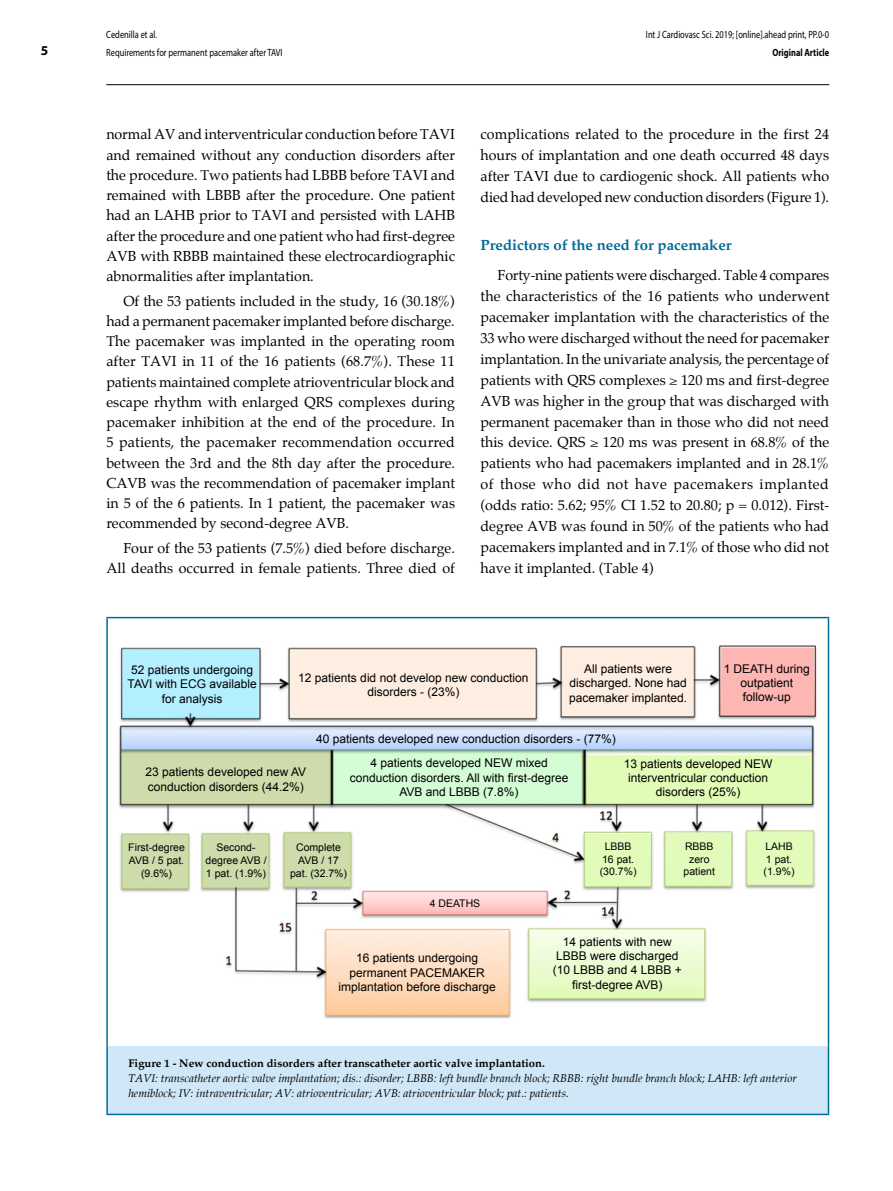
<style>
.page{position:relative;width:893px;height:1191px;background:#fff}
.page>*{position:absolute;margin:0;border:0;box-sizing:border-box;transform-origin:0 0}
.t1{font:700 15px "Palatino";color:#006c95}
.t2{font:14.25px/20.2px "Palatino";color:#000;text-align:justify}
.t3{font:700 13.5px "Myriad Pro";color:#000}
.t4{font:12px/14.4px "Arial";color:#000;text-align:center}
.t5{font:italic 11.25px/15px "Palatino";color:#000}
.t6{font:700 11.25px "Palatino";color:#000}
.t7{font:10.5px/12.6px "Arial";color:#000;text-align:center}
.t8{font:10.5px/18px "Myriad Pro";color:#000;scale:.8 1}
.t9{font:700 10.5px "Myriad Pro";color:#000;scale:.8 1}
</style>
<div class="page">
<hr style="left:106px;top:84px;width:723px;height:1px;background:#000">
<div style="left:107px;top:1046px;width:721px;height:68px;background:#cfe7f6"></div>
<hr style="left:106px;top:1046px;width:2px;height:67px;background:#006c95">
<hr style="left:828px;top:1046px;width:1px;height:67px;background:#006c95">
<hr style="left:106px;top:1113px;width:723px;height:2px;background:#006c95">
<hr style="left:106px;top:617px;width:723px;height:1px;background:#006c95">
<hr style="left:106px;top:618px;width:2px;height:428px;background:#006c95">
<hr style="left:828px;top:618px;width:1px;height:428px;background:#006c95">
<img style="left:119px;top:645px;width:698px;height:373px">
<p class="t3" style="left:41px;top:42px;width:9px">5</p>
<p class="t8" style="left:106px;top:25px;width:222px">Cedenilla et al.<br>Requirements for permanent pacemaker after TAVI</p>
<p class="t8" style="left:646px;top:25px;width:231px">Int J Cardiovasc Sci. 2019; [online].ahead print, PP.0-0</p>
<p class="t9" style="left:772px;top:45px;width:73px">Original Article</p>
<p class="t2" style="left:106px;top:125px;width:350px">normal AV and interventricular conduction before TAVI and remained without any conduction disorders after the procedure. Two patients had LBBB before TAVI and remained with LBBB after the procedure. One patient had an LAHB prior to TAVI and persisted with LAHB after the procedure and one patient who had first-degree AVB with RBBB maintained these electrocardiographic abnormalities after implantation.</p>
<p class="t2" style="left:106px;top:291px;width:350px;text-indent:17px">Of the 53 patients included in the study, 16 (30.18%) had a permanent pacemaker implanted before discharge.<br>The pacemaker was implanted in the operating room after TAVI in 11 of the 16 patients (68.7%). These 11 patients maintained complete atrioventricular block and escape rhythm with enlarged QRS complexes during pacemaker inhibition at the end of the procedure. In 5 patients, the pacemaker recommendation occurred between the 3rd and the 8th day after the procedure.<br>CAVB was the recommendation of pacemaker implant in 5 of the 6 patients. In 1 patient, the pacemaker was recommended by second-degree AVB.</p>
<p class="t2" style="left:106px;top:538px;width:350px;text-align:right">Four of the 53 patients (7.5%) died before discharge.<br>All deaths occurred in female patients. Three died of</p>
<p class="t2" style="left:480px;top:124px;width:350px;line-height:21px">complications related to the procedure in the first 24 hours of implantation and one death occurred 48 days after TAVI due to cardiogenic shock. All patients who died had developed new conduction disorders (Figure 1).</p>
<p class="t1" style="left:481px;top:236px;width:253px">Predictors of the need for pacemaker</p>
<p class="t2" style="left:480px;top:265px;width:350px;line-height:21px;text-indent:17px">Forty-nine patients were discharged. Table 4 compares the characteristics of the 16 patients who underwent pacemaker implantation with the characteristics of the 33 who were discharged without the need for pacemaker implantation. In the univariate analysis, the percentage of patients with QRS complexes ≥ 120 ms and first-degree AVB was higher in the group that was discharged with permanent pacemaker than in those who did not need this device. QRS ≥ 120 ms was present in 68.8% of the patients who had pacemakers implanted and in 28.1% of those who did not have pacemakers implanted (odds ratio: 5.62; 95% CI 1.52 to 20.80; p = 0.012). First&shy;degree AVB was found in 50% of the patients who had pacemakers implanted and in 7.1% of those who did not have it implanted. (Table 4)</p>
<p class="t4" style="left:128px;top:663px;width:131px">52 patients undergoing<br>TAVI with ECG available for analysis</p>
<p class="t4" style="left:298px;top:670px;width:232px">12 patients did not develop new conduction disorders - (23%)</p>
<p class="t4" style="left:569px;top:661px;width:120px">All patients were discharged. None had pacemaker implanted.</p>
<p class="t4" style="left:724px;top:661px;width:87px">1 DEATH during outpatient follow-up</p>
<p class="t4" style="left:316px;top:731px;width:301px">40 patients developed new conduction disorders - (77%)</p>
<p class="t4" style="left:146px;top:765px;width:162px;text-align:left">23 patients developed new AV conduction disorders (44.2%)</p>
<p class="t4" style="left:350px;top:756px;width:220px">4 patients developed NEW mixed conduction disorders. All with first-degree<br>AVB and LBBB (7.8%)</p>
<p class="t4" style="left:624px;top:756px;width:150px">13 patients developed NEW interventricular conduction disorders (25%)</p>
<p class="t7" style="left:128px;top:841px;width:58px">First-degree<br>AVB / 5 pat. (9.6%)</p>
<p class="t7" style="left:205px;top:841px;width:63px">Second&shy;degree AVB /<br>1 pat. (1.9%)</p>
<p class="t7" style="left:290px;top:841px;width:58px">Complete<br>AVB / 17 pat. (32.7%)</p>
<p class="t7" style="left:430px;top:897px;width:52px">4 DEATHS</p>
<p class="t4" style="left:338px;top:951px;width:159px">16 patients undergoing permanent PACEMAKER implantation before discharge</p>
<p class="t7" style="left:600px;top:840px;width:38px">LBBB<br>16 pat. (30.7%)</p>
<p class="t7" style="left:683px;top:840px;width:33px">RBBB zero patient</p>
<p class="t7" style="left:764px;top:840px;width:32px;text-align:left">LAHB<br>1 pat. (1.9%)</p>
<p class="t4" style="left:553px;top:934px;width:131px">14 patients with new<br>LBBB were discharged (10 LBBB and 4 LBBB + first-degree AVB)</p>
<p class="t6" style="left:128px;top:1057px;width:418px">Figure 1 - New conduction disorders after transcatheter aortic valve implantation.</p>
<p class="t5" style="left:128px;top:1071px;width:670px">TAVI: transcatheter aortic valve implantation; dis.: disorder; LBBB: left bundle branch block; RBBB: right bundle branch block; LAHB: left anterior hemiblock; IV: intraventricular; AV: atrioventricular; AVB: atrioventricular block; pat.: patients.</p>
</div>
